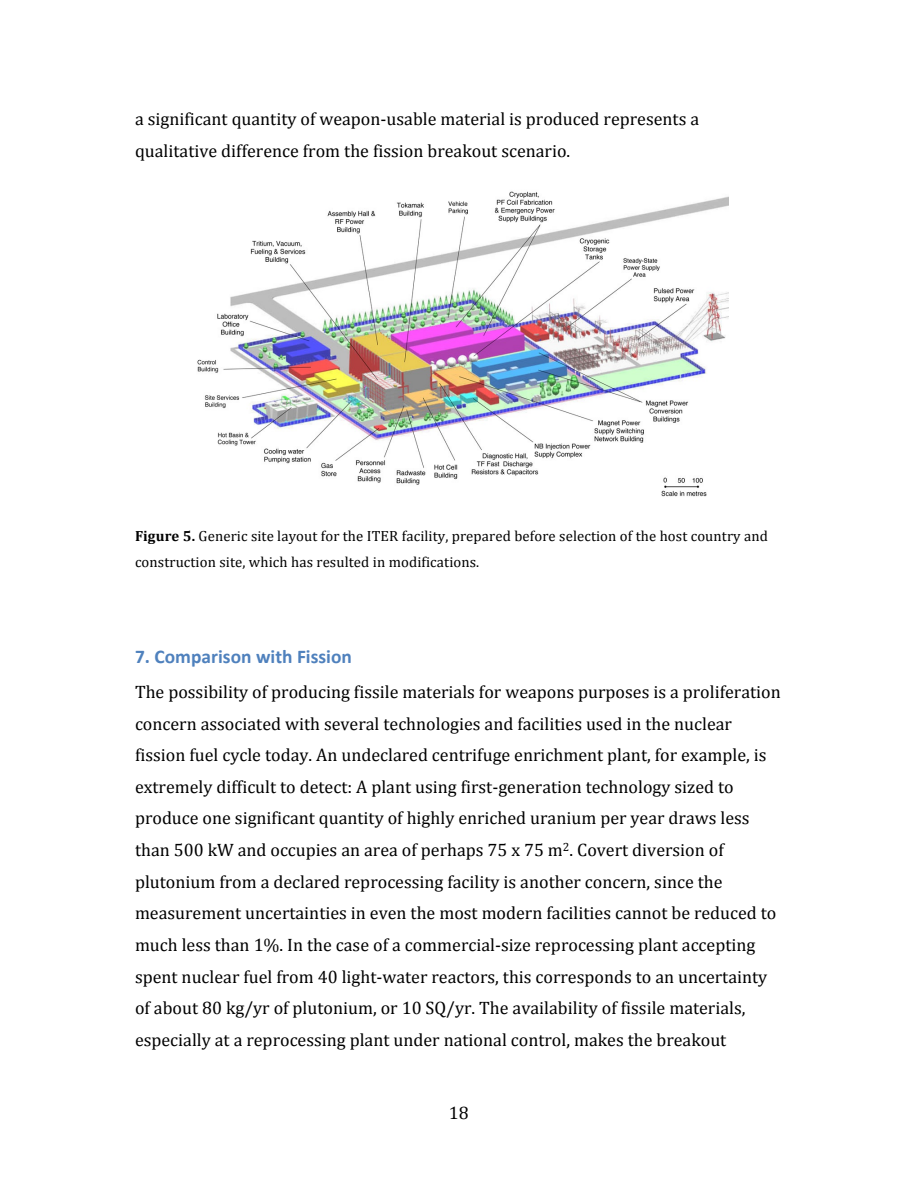
<style>
.page{position:relative;width:918px;height:1188px;background:#fff}
.page>*{position:absolute;margin:0;border:0;box-sizing:border-box;transform-origin:0 0}
.t1{font:700 19.5px "Calibri";color:#4f81bd}
.t2{font:18px/31.7px "Cambria";color:#000}
.t3{font:14.7px/26.2px "Cambria";letter-spacing:.005em;color:#000}
.s1{font-weight:700}
</style>
<div class="page">
<img style="left:197px;top:191px;width:532px;height:306px">
<p class="t2" style="left:135px;top:103px;width:566px">a significant quantity of weapon--‐usable material is produced represents a qualitative difference from the fission breakout scenario.</p>
<p class="t3" style="left:135px;top:523px;width:634px"><span class="s1">Figure 5.</span> Generic site layout for the ITER facility, prepared before selection of the host country and construction site, which has resulted in modifications.</p>
<p class="t1" style="left:135px;top:645px;width:218px">7. Comparison with Fission</p>
<p class="t2" style="left:135px;top:676px;width:647px">The possibility of producing fissile materials for weapons purposes is a proliferation concern associated with several technologies and facilities used in the nuclear fission fuel cycle today. An undeclared centrifuge enrichment plant, for example, is extremely difficult to detect: A plant using first--‐generation technology sized to produce one significant quantity of highly enriched uranium per year draws less than 500 kW and occupies an area of perhaps 75 x 75 m<sup>2</sup>. Covert diversion of plutonium from a declared reprocessing facility is another concern, since the measurement uncertainties in even the most modern facilities cannot be reduced to much less than 1%. In the case of a commercial--‐size reprocessing plant accepting spent nuclear fuel from 40 light--‐water reactors, this corresponds to an uncertainty of about 80 kg/yr of plutonium, or 10 SQ/yr. The availability of fissile materials, especially at a reprocessing plant under national control, makes the breakout</p>
<p class="t2" style="left:449px;top:1097px;width:21px">18</p>
</div>
